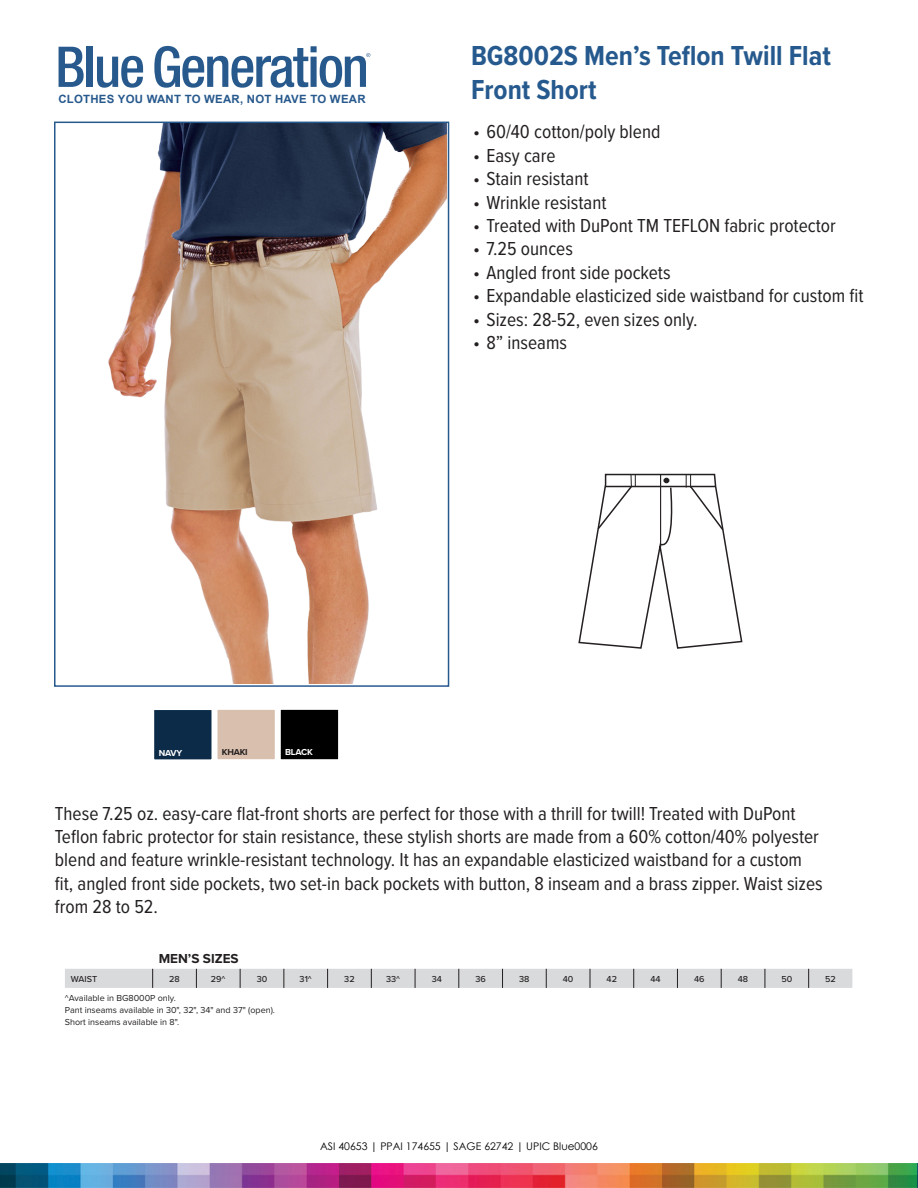
<style>
.page{position:relative;width:918px;height:1188px;background:#fff}
.page>*{position:absolute;margin:0;border:0;box-sizing:border-box;transform-origin:0 0}
.t1{font:700 28.5px/34.2px "Proxima Nova Cond";color:#265a8e}
.t2{font:19.5px/23.4px "Proxima Nova Cond";color:#231f20}
.t3{font:700 13.5px "Proxima Nova";color:#231f20}
.t4{font:700 11.4px "Arial";letter-spacing:.02em;color:#27598d}
.t5{font:10.5px "Century Gothic";color:#000}
.t6{font:9px/12px "Proxima Nova";color:#231f20}
.t7{font:500 9px "Proxima Nova";color:#231f20}
.t8{font:700 9px "Proxima Nova";letter-spacing:-.025em;color:#fff}
.t9{font:700 9px "Proxima Nova";letter-spacing:-.025em;color:#231f20}
</style>
<div class="page">
<img style="left:0;top:1164px;width:917px;height:23px">
<svg style="left:917px;top:1164px;width:1px;height:23px"></svg>
<img style="left:108px;top:125px;width:338px;height:559px">
<div style="left:54px;top:122px;width:395px;height:565px;border:2px solid #265a8e"></div>
<svg style="left:59px;top:47px;width:25px;height:40px"></svg>
<div style="left:87px;top:47px;width:6px;height:40px;background:#27598d"></div>
<svg style="left:97px;top:56px;width:46px;height:32px"></svg>
<svg style="left:154px;top:46px;width:216px;height:42px"></svg>
<svg style="left:578px;top:473px;width:165px;height:176px"></svg>
<div style="left:151px;top:707px;width:64px;height:55px;background:#0b2b48;border:3px solid #fff"></div>
<div style="left:215px;top:707px;width:63px;height:55px;background:#d9bfae;border:3px solid #fff"></div>
<div style="left:278px;top:707px;width:63px;height:55px;background:#000;border:3px solid #fff"></div>
<div style="left:65px;top:969px;width:787px;height:19px;background:#d9dadc"></div>
<p class="t4" style="left:58px;top:91px;width:309px">CLOTHES YOU WANT TO WEAR, NOT HAVE TO WEAR</p>
<h1 class="t1" style="left:471px;top:37px;width:361px">BG8002S Men’s Teflon Twill Flat<br>Front Short</h1>
<p class="t2" style="left:473px;top:119px;width:189px">• 60/40 cotton/poly blend</p>
<p class="t2" style="left:473px;top:143px;width:84px">• Easy care</p>
<p class="t2" style="left:473px;top:166px;width:117px">• Stain resistant</p>
<p class="t2" style="left:473px;top:190px;width:135px">• Wrinkle resistant</p>
<p class="t2" style="left:473px;top:213px;width:364px">• Treated with DuPont TM TEFLON fabric protector</p>
<p class="t2" style="left:473px;top:236px;width:101px">• 7.25 ounces</p>
<p class="t2" style="left:473px;top:260px;width:199px">• Angled front side pockets</p>
<p class="t2" style="left:473px;top:283px;width:392px">• Expandable elasticized side waistband for custom fit</p>
<p class="t2" style="left:473px;top:307px;width:226px">• Sizes: 28-52, even sizes only.</p>
<p class="t2" style="left:473px;top:330px;width:96px">• 8” inseams</p>
<p class="t8" style="left:159px;top:746px;width:25px">NAVY</p>
<p class="t9" style="left:222px;top:746px;width:27px">KHAKI</p>
<p class="t8" style="left:285px;top:746px;width:29px">BLACK</p>
<p class="t2" style="left:55px;top:801px;width:769px">These 7.25 oz. easy-care flat-front shorts are perfect for those with a thrill for twill! Treated with DuPont Teflon fabric protector for stain resistance, these stylish shorts are made from a 60% cotton/40% polyester blend and feature wrinkle-resistant technology. It has an expandable elasticized waistband for a custom fit, angled front side pockets, two set-in back pockets with button, 8 inseam and a brass zipper. Waist sizes from 28 to 52.</p>
<p class="t3" style="left:159px;top:948px;width:82px">MEN’S SIZES</p>
<p class="t7" style="left:71px;top:972px;width:28px">WAIST</p>
<p class="t7" style="left:169px;top:972px;width:12px">28</p>
<p class="t7" style="left:211px;top:972px;width:16px">29^</p>
<p class="t7" style="left:257px;top:972px;width:12px">30</p>
<p class="t7" style="left:300px;top:972px;width:14px">31^</p>
<p class="t7" style="left:344px;top:972px;width:12px">32</p>
<p class="t7" style="left:386px;top:972px;width:16px">33^</p>
<p class="t7" style="left:432px;top:972px;width:12px">34</p>
<p class="t7" style="left:475px;top:972px;width:12px">36</p>
<p class="t7" style="left:519px;top:972px;width:12px">38</p>
<p class="t7" style="left:563px;top:972px;width:12px">40</p>
<p class="t7" style="left:607px;top:972px;width:12px">42</p>
<p class="t7" style="left:650px;top:972px;width:12px">44</p>
<p class="t7" style="left:694px;top:972px;width:12px">46</p>
<p class="t7" style="left:738px;top:972px;width:12px">48</p>
<p class="t7" style="left:781px;top:972px;width:12px">50</p>
<p class="t7" style="left:825px;top:972px;width:12px">52</p>
<p class="t6" style="left:65px;top:991px;width:212px">^Available in BG8000P only.<br>Pant inseams available in 30", 32", 34" and 37" (open).<br>Short inseams available in 8".</p>
<p class="t5" style="left:320px;top:1139px;width:279px">ASI 40653 | PPAI 174655 | SAGE 62742 | UPIC Blue0006</p>
</div>
